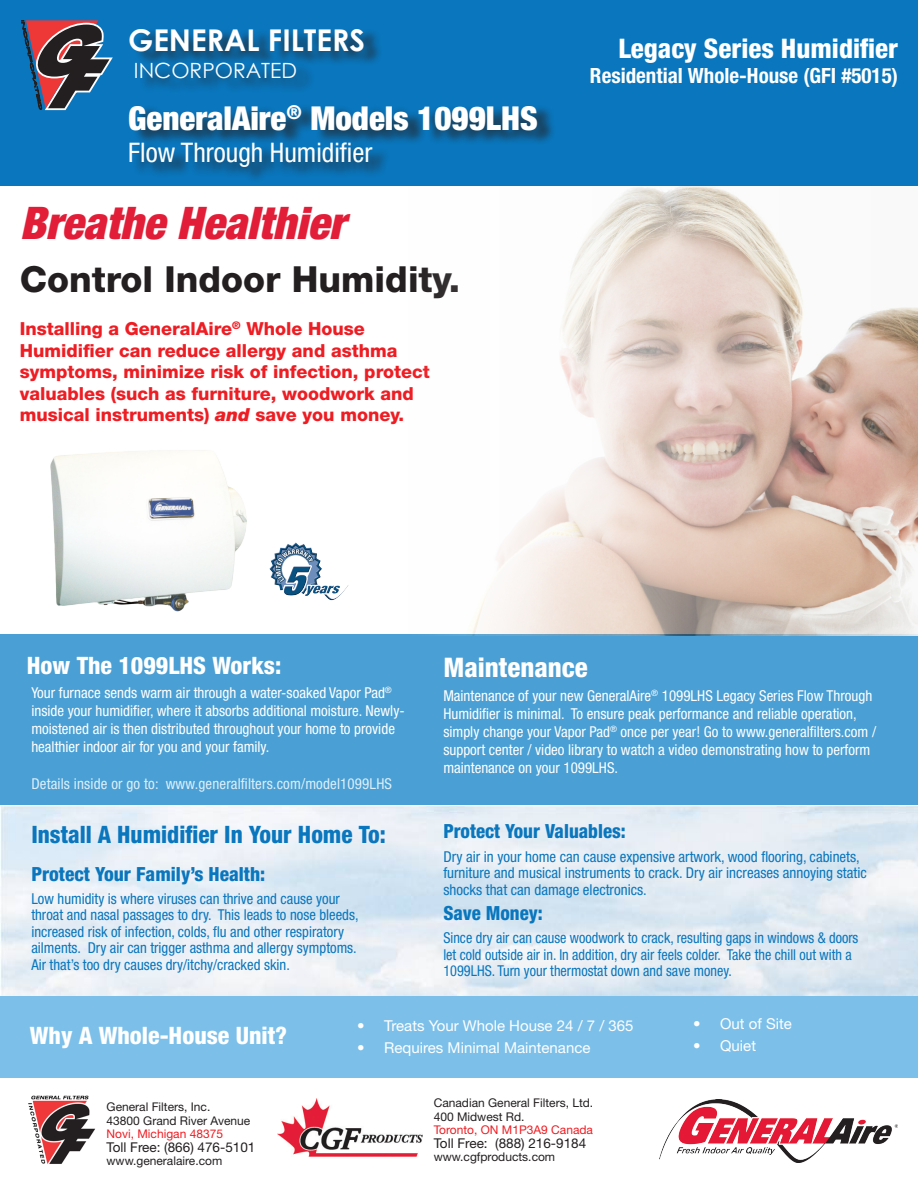
<style>
.page{position:relative;width:918px;height:1188px;background:#fff}
.page>*{position:absolute;margin:0;border:0;box-sizing:border-box;transform-origin:0 0}
.t1{font:italic 900 condensed 45px "Helvetica Neue LT Std";color:#e21d37}
.t2{font:800 36px "Helvetica Neue LT Std";color:#231f20}
.t3{font:900 condensed 33px "Helvetica Neue LT Std";color:#fff}
.t4{font:700 30px "Century Gothic";color:#fff}
.t5{font:800 condensed 27px "Helvetica Neue LT Std";color:#fff}
.t6{font:condensed 27px "Helvetica Neue LT Std";color:#fff}
.t7{font:800 condensed 24px "Helvetica Neue LT Std";color:#fff}
.t8{font:800 condensed 24px "Helvetica Neue LT Std";color:#0976bd}
.t9{font:700 condensed 21px "Helvetica Neue LT Std";color:#fff}
.t10{font:21px "Century Gothic";color:#fff}
.t11{font:800 condensed 19.5px "Helvetica Neue LT Std";color:#0976bd}
.t12{font:800 18px/21.6px "Helvetica Neue LT Std";color:#ee1d23}
.t13{font:condensed 15px/18px "Helvetica Neue LT Std";color:#fff}
.t14{font:condensed 15px/16.5px "Helvetica Neue LT Std";color:#0976bd}
.t15{font:condensed 15px/16.5px "Helvetica Neue LT Std";color:#0976bd;scale:.95 1}
.t16{font:15px "Helvetica Neue LT Std";color:#fff}
.t17{font:condensed 15px "Helvetica Neue LT Std";letter-spacing:.01em;color:#dceffa}
.t18{font:13.5px "Helvetica Neue LT Std";color:#231f20}
.t19{font:12px "Helvetica Neue LT Std";color:#231f20}
.t20{font:12px "Helvetica Neue LT Std";color:#ee1d23}
.s1{font-weight:900;font-style:italic}
</style>
<div class="page">
<div style="left:0;top:634px;width:918px;height:185px;background:#4a9fd4"></div>
<img style="left:0;top:806px;width:918px;height:191px">
<div style="left:0;top:997px;width:918px;height:81px;background:#7cc0ea"></div>
<img style="left:277px;top:1098px;width:146px;height:59px">
<img style="left:28px;top:1095px;width:67px;height:69px">
<img style="left:660px;top:1100px;width:238px;height:63px">
<div style="left:0;top:0;width:918px;height:186px;background:#0976bd"></div>
<svg style="left:21px;top:20px;width:92px;height:90px"></svg>
<div style="left:133px;top:28px;width:250px;height:66px;background:#231f20;opacity:.75"></div>
<div style="left:132px;top:104px;width:424px;height:79px;background:#231f20;opacity:.75"></div>
<img style="left:269px;top:542px;width:80px;height:59px">
<img style="left:442px;top:187px;width:476px;height:448px">
<img style="left:50px;top:450px;width:197px;height:162px">
<p class="t4" style="left:128px;top:17px;width:238px">GENERAL FILTERS</p>
<p class="t10" style="left:134px;top:56px;width:165px">INCORPORATED</p>
<p class="t3" style="left:128px;top:98px;width:411px">GeneralAire<sup>®</sup> Models 1099LHS</p>
<p class="t6" style="left:128px;top:137px;width:246px">Flow Through Humidifier</p>
<p class="t1" style="left:20px;top:196px;width:326px">Breathe Healthier</p>
<p class="t2" style="left:20px;top:257px;width:442px">Control Indoor Humidity.</p>
<p class="t12" style="left:20px;top:318px;width:411px">Installing a GeneralAire<sup>®</sup> Whole House Humidifier can reduce allergy and asthma symptoms, minimize risk of infection, protect valuables (such as furniture, woodwork and musical instruments) <span class="s1">and</span> save you money.</p>
<p class="t5" style="left:618px;top:32px;width:281px">Legacy Series Humidifier</p>
<p class="t9" style="left:590px;top:63px;width:310px">Residential Whole-House (GFI #5015)</p>
<p class="t7" style="left:27px;top:651px;width:256px">How The 1099LHS Works:</p>
<p class="t13" style="left:31px;top:684px;width:375px">Your furnace sends warm air through a water-soaked Vapor Pad<sup>® </sup>inside your humidifier, where it absorbs additional moisture. Newly&shy;moistened air is then distributed throughout your home to provide healthier indoor air for you and your family.</p>
<p class="t17" style="left:31px;top:775px;width:362px">Details inside or go to: www.generalfilters.com/model1099LHS</p>
<p class="t8" style="left:31px;top:820px;width:356px">Install A Humidifier In Your Home To:</p>
<p class="t11" style="left:31px;top:862px;width:235px">Protect Your Family’s Health:</p>
<p class="t14" style="left:31px;top:890px;width:329px">Low humidity is where viruses can thrive and cause your throat and nasal passages to dry. This leads to nose bleeds, increased risk of infection, colds, flu and other respiratory ailments. Dry air can trigger asthma and allergy symptoms.<br>Air that’s too dry causes dry/itchy/cracked skin.</p>
<p class="t5" style="left:443px;top:650px;width:146px">Maintenance</p>
<p class="t13" style="left:443px;top:687px;width:434px">Maintenance of your new GeneralAire<sup>®</sup> 1099LHS Legacy Series Flow Through Humidifier is minimal. To ensure peak performance and reliable operation, simply change your Vapor Pad<sup>®</sup> once per year! Go to www.generalfilters.com / support center / video library to watch a video demonstrating how to perform maintenance on your 1099LHS.</p>
<p class="t11" style="left:443px;top:819px;width:184px">Protect Your Valuables:</p>
<p class="t14" style="left:443px;top:848px;width:425px">Dry air in your home can cause expensive artwork, wood flooring, cabinets, furniture and musical instruments to crack. Dry air increases annoying static shocks that can damage electronics.</p>
<p class="t11" style="left:443px;top:901px;width:101px">Save Money:</p>
<p class="t15" style="left:443px;top:930px;width:438px">Since dry air can cause woodwork to crack, resulting gaps in windows &amp; doors let cold outside air in. In addition, dry air feels colder. Take the chill out with a<br>1099LHS. Turn your thermostat down and save money.</p>
<p class="t7" style="left:30px;top:1021px;width:259px">Why A Whole-House Unit?</p>
<p class="t19" style="left:107px;top:1100px;width:105px">General Filters, Inc.</p>
<p class="t19" style="left:107px;top:1113px;width:145px">43800 Grand River Avenue</p>
<p class="t20" style="left:107px;top:1127px;width:118px">Novi, Michigan 48375</p>
<p class="t18" style="left:107px;top:1139px;width:150px">Toll Free: (866) 476-5101</p>
<p class="t19" style="left:107px;top:1154px;width:117px">www.generalaire.com</p>
<p class="t16" style="left:357px;top:1017px;width:278px">• Treats Your Whole House 24 / 7 / 365</p>
<p class="t16" style="left:357px;top:1038px;width:235px">• Requires Minimal Maintenance</p>
<p class="t19" style="left:434px;top:1096px;width:161px">Canadian General Filters, Ltd.</p>
<p class="t19" style="left:434px;top:1109px;width:92px">400 Midwest Rd.</p>
<p class="t20" style="left:434px;top:1123px;width:161px">Toronto, ON M1P3A9 Canada</p>
<p class="t18" style="left:434px;top:1135px;width:154px">Toll Free: (888) 216-9184</p>
<p class="t19" style="left:434px;top:1150px;width:123px">www.cgfproducts.com</p>
<p class="t16" style="left:693px;top:1015px;width:100px">• Out of Site</p>
<p class="t16" style="left:693px;top:1036px;width:64px">• Quiet</p>
</div>
